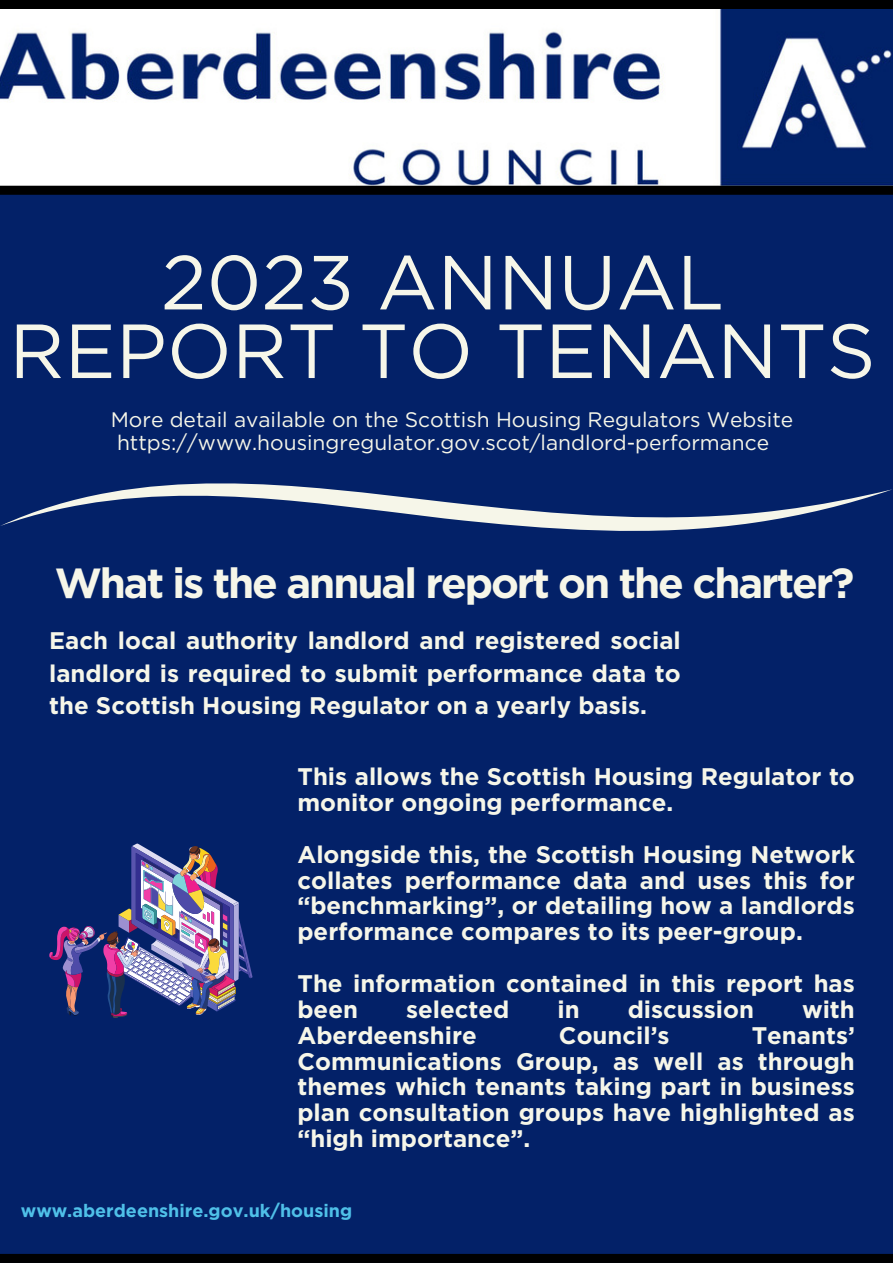
<style>
.page{position:relative;width:893px;height:1264px;background:#fff}
.page>*{position:absolute;margin:0;border:0;box-sizing:border-box;transform-origin:0 0}
.t1{font:76.5px/68.6px "Gotham";color:#f6f6e9;text-align:center}
.t2{font:700 42px "Gotham";letter-spacing:-.05em;color:#f6f6e9}
.t3{font:700 24px/25.8px "Gotham";color:#f6f6e9;text-align:justify}
.t4{font:21px "Gotham";color:#f6f6e9}
.t5{font:700 18px "Gotham";color:#4fc0e8}
</style>
<div class="page">
<div style="left:0;top:0;width:892px;height:538px;background:#032168"></div>
<div style="left:0;top:524px;width:892px;height:738px;background:#032168"></div>
<div style="left:0;top:1254px;width:892px;height:8px;background:#000"></div>
<img style="left:49px;top:843px;width:203px;height:174px">
<img style="left:0;top:9px;width:892px;height:176px">
<svg style="left:0;top:186px;width:892px;height:9px;background:#000002"></svg>
<svg style="left:0;top:483px;width:892px;height:48px"></svg>
<div style="left:0;top:0;width:892px;height:9px;background:#000"></div>
<p class="t1" style="left:9px;top:247px;width:867px">2023 ANNUAL<br>REPORT TO TENANTS</p>
<p class="t4" style="left:111px;top:407px;width:684px">More detail available on the Scottish Housing Regulators Website</p>
<p class="t4" style="left:117px;top:430px;width:653px">https://www.housingregulator.gov.scot/landlord-performance</p>
<p class="t2" style="left:55px;top:558px;width:801px">What is the annual report on the charter?</p>
<p class="t3" style="left:49px;top:624px;width:633px;line-height:32.5px">Each local authority landlord and registered social landlord is required to submit performance data to the Scottish Housing Regulator on a yearly basis.</p>
<p class="t3" style="left:297px;top:763px;width:559px">This allows the Scottish Housing Regulator to monitor ongoing performance.</p>
<p class="t3" style="left:297px;top:841px;width:559px">Alongside this, the Scottish Housing Network collates performance data and uses this for “benchmarking”, or detailing how a landlords performance compares to its peer-group.</p>
<p class="t3" style="left:297px;top:970px;width:559px">The information contained in this report has been</p>
<p class="t3" style="left:406px;top:996px;width:105px">selected</p>
<p class="t3" style="left:557px;top:996px;width:24px">in</p>
<p class="t3" style="left:627px;top:996px;width:128px">discussion</p>
<p class="t3" style="left:802px;top:996px;width:54px">with</p>
<p class="t3" style="left:297px;top:1022px;width:181px">Aberdeenshire</p>
<p class="t3" style="left:559px;top:1022px;width:112px">Council’s</p>
<p class="t3" style="left:297px;top:1022px;width:559px;text-indent:454px">Tenants’ Communications Group, as well as through themes which tenants taking part in business plan consultation groups have highlighted as “high importance”.</p>
<p class="t5" style="left:21px;top:1199px;width:333px">www.aberdeenshire.gov.uk/housing</p>
</div>
